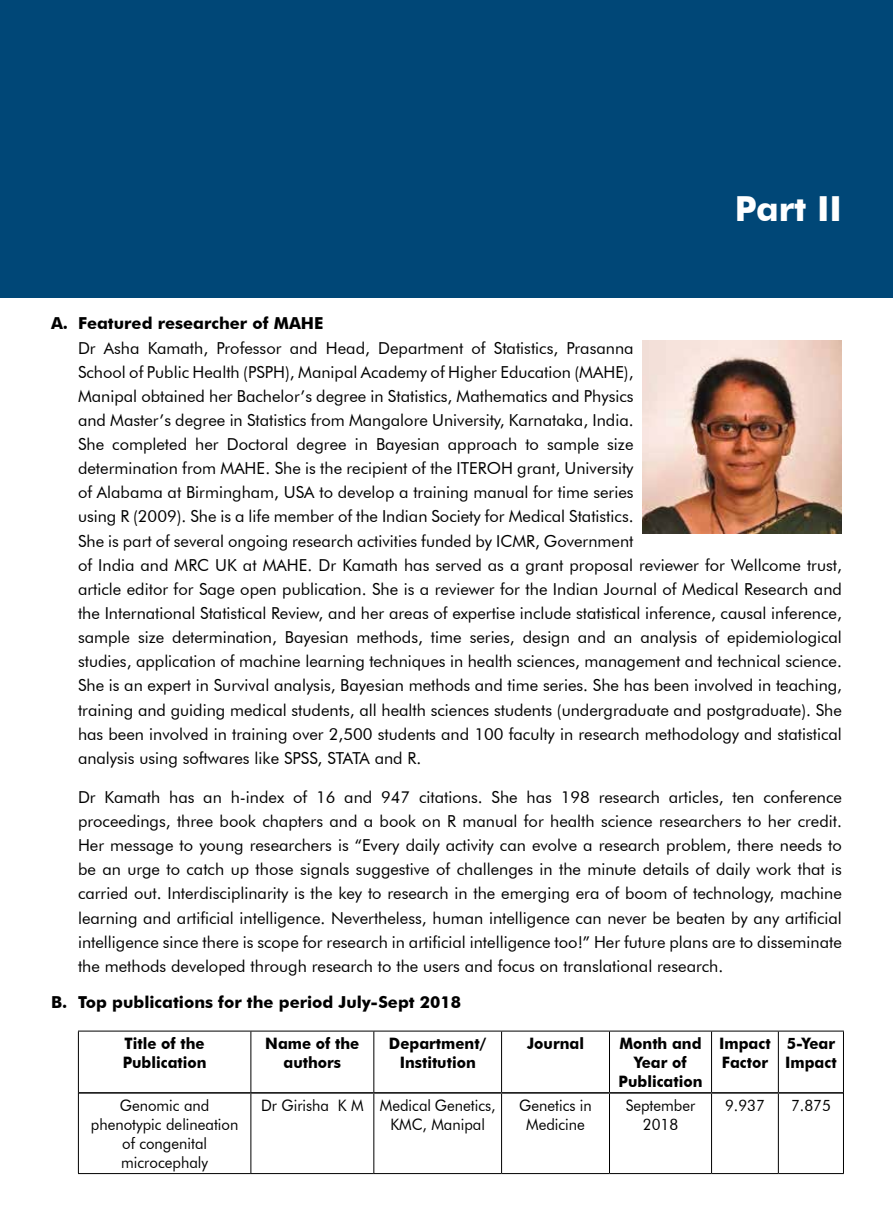
<style>
.page{position:relative;width:893px;height:1225px;background:#fff}
.page>*{position:absolute;margin:0;border:0;box-sizing:border-box;transform-origin:0 0}
.t1{font:700 34.5px "Futura BT";color:#fff}
.t2{font:16.5px/24.2px "Futura BT";color:#000}
.t3{font:700 16.5px "Futura BT";color:#000}
.t4{font:15.75px/18.9px "Futura BT";color:#000;text-align:center;scale:.95 1}
.t5{font:700 15.75px/18.9px "Futura BT";color:#000;scale:.95 1}
</style>
<div class="page">
<div style="left:0;top:0;width:893px;height:298px;background:#004777"></div>
<hr style="left:78px;top:1030px;width:173px;height:1px;background:#000">
<hr style="left:78px;top:1031px;width:1px;height:62px;background:#000">
<hr style="left:251px;top:1030px;width:123px;height:1px;background:#000">
<hr style="left:250px;top:1031px;width:1px;height:61px;background:#000">
<hr style="left:374px;top:1030px;width:128px;height:1px;background:#000">
<hr style="left:373px;top:1031px;width:1px;height:61px;background:#000">
<hr style="left:502px;top:1030px;width:107px;height:1px;background:#000">
<hr style="left:501px;top:1031px;width:1px;height:61px;background:#000">
<hr style="left:609px;top:1030px;width:102px;height:1px;background:#000">
<hr style="left:609px;top:1031px;width:1px;height:61px;background:#000">
<hr style="left:711px;top:1030px;width:67px;height:1px;background:#000">
<hr style="left:711px;top:1031px;width:1px;height:61px;background:#000">
<hr style="left:778px;top:1030px;width:66px;height:1px;background:#000">
<hr style="left:778px;top:1031px;width:1px;height:61px;background:#000">
<hr style="left:843px;top:1031px;width:1px;height:62px;background:#000">
<hr style="left:78px;top:1093px;width:1px;height:80px;background:#000">
<hr style="left:250px;top:1093px;width:1px;height:80px;background:#000">
<hr style="left:373px;top:1093px;width:1px;height:80px;background:#000">
<hr style="left:501px;top:1093px;width:1px;height:80px;background:#000">
<hr style="left:609px;top:1093px;width:1px;height:80px;background:#000">
<hr style="left:711px;top:1093px;width:1px;height:80px;background:#000">
<hr style="left:778px;top:1093px;width:1px;height:80px;background:#000">
<hr style="left:843px;top:1093px;width:1px;height:80px;background:#000">
<hr style="left:78px;top:1173px;width:173px;height:1px;background:#000">
<hr style="left:251px;top:1173px;width:123px;height:1px;background:#000">
<hr style="left:374px;top:1173px;width:128px;height:1px;background:#000">
<hr style="left:502px;top:1173px;width:107px;height:1px;background:#000">
<hr style="left:609px;top:1173px;width:102px;height:1px;background:#000">
<hr style="left:711px;top:1173px;width:67px;height:1px;background:#000">
<hr style="left:778px;top:1173px;width:66px;height:1px;background:#000">
<hr style="left:79px;top:1092px;width:172px;height:1px;background:#000">
<hr style="left:251px;top:1092px;width:123px;height:1px;background:#000">
<hr style="left:374px;top:1092px;width:128px;height:1px;background:#000">
<hr style="left:502px;top:1092px;width:107px;height:1px;background:#000">
<hr style="left:609px;top:1092px;width:102px;height:1px;background:#000">
<hr style="left:711px;top:1092px;width:67px;height:1px;background:#000">
<hr style="left:778px;top:1092px;width:65px;height:1px;background:#000">
<img style="left:642px;top:341px;width:200px;height:193px">
<h1 class="t1" style="left:735px;top:188px;width:109px">Part II</h1>
<p class="t3" style="left:51px;top:313px;width:274px">A. Featured researcher of MAHE</p>
<p class="t2" style="left:78px;top:335px;width:765px">Dr Asha Kamath, Professor and Head, Department of Statistics, Prasanna<br>School of Public Health (PSPH), Manipal Academy of Higher Education (MAHE),<br>Manipal obtained her Bachelor’s degree in Statistics, Mathematics and Physics<br>and Master’s degree in Statistics from Mangalore University, Karnataka, India.<br>She completed her Doctoral degree in Bayesian approach to sample size<br>determination from MAHE. She is the recipient of the ITEROH grant, University<br>of Alabama at Birmingham, USA to develop a training manual for time series<br>using R (2009). She is a life member of the Indian Society for Medical Statistics.<br>She is part of several ongoing research activities funded by ICMR, Government<br>of India and MRC UK at MAHE. Dr Kamath has served as a grant proposal reviewer for Wellcome trust, article editor for Sage open publication. She is a reviewer for the Indian Journal of Medical Research and the International Statistical Review, and her areas of expertise include statistical inference, causal inference, sample size determination, Bayesian methods, time series, design and an analysis of epidemiological studies, application of machine learning techniques in health sciences, management and technical science.<br>She is an expert in Survival analysis, Bayesian methods and time series. She has been involved in teaching, training and guiding medical students, all health sciences students (undergraduate and postgraduate). She has been involved in training over 2,500 students and 100 faculty in research methodology and statistical analysis using softwares like SPSS, STATA and R.</p>
<p class="t2" style="left:78px;top:785px;width:765px;text-align:justify">Dr Kamath has an h-index of 16 and 947 citations. She has 198 research articles, ten conference proceedings, three book chapters and a book on R manual for health science researchers to her credit.<br>Her message to young researchers is “Every daily activity can evolve a research problem, there needs to be an urge to catch up those signals suggestive of challenges in the minute details of daily work that is carried out. Interdisciplinarity is the key to research in the emerging era of boom of technology, machine learning and artificial intelligence. Nevertheless, human intelligence can never be beaten by any artificial intelligence since there is scope for research in artificial intelligence too!” Her future plans are to disseminate the methods developed through research to the users and focus on translational research.</p>
<p class="t3" style="left:51px;top:992px;width:412px">B. Top publications for the period July-Sept 2018</p>
<p class="t5" style="left:123px;top:1034px;width:90px">Title of the<br>Publication</p>
<p class="t5" style="left:265px;top:1034px;width:101px;text-align:center">Name of the authors</p>
<p class="t5" style="left:389px;top:1034px;width:104px;text-align:center">Department/<br>Institution</p>
<p class="t5" style="left:527px;top:1034px;width:61px">Journal</p>
<p class="t5" style="left:619px;top:1034px;width:90px;text-align:center">Month and<br>Year of<br>Publication</p>
<p class="t5" style="left:719px;top:1034px;width:56px">Impact<br>Factor</p>
<p class="t5" style="left:785px;top:1034px;width:56px">5-Year<br>Impact</p>
<p class="t4" style="left:91px;top:1095px;width:157px">Genomic and phenotypic delineation of congenital microcephaly</p>
<p class="t4" style="left:390px;top:1095px;width:112px;text-align:left;text-indent:-129px">Dr Girisha K M Medical Genetics,<br>KMC, Manipal</p>
<p class="t4" style="left:519px;top:1095px;width:78px">Genetics in<br>Medicine</p>
<p class="t4" style="left:626px;top:1095px;width:75px">September<br>2018</p>
<p class="t4" style="left:725px;top:1095px;width:43px">9.937</p>
<p class="t4" style="left:791px;top:1095px;width:43px">7.875</p>
</div>
